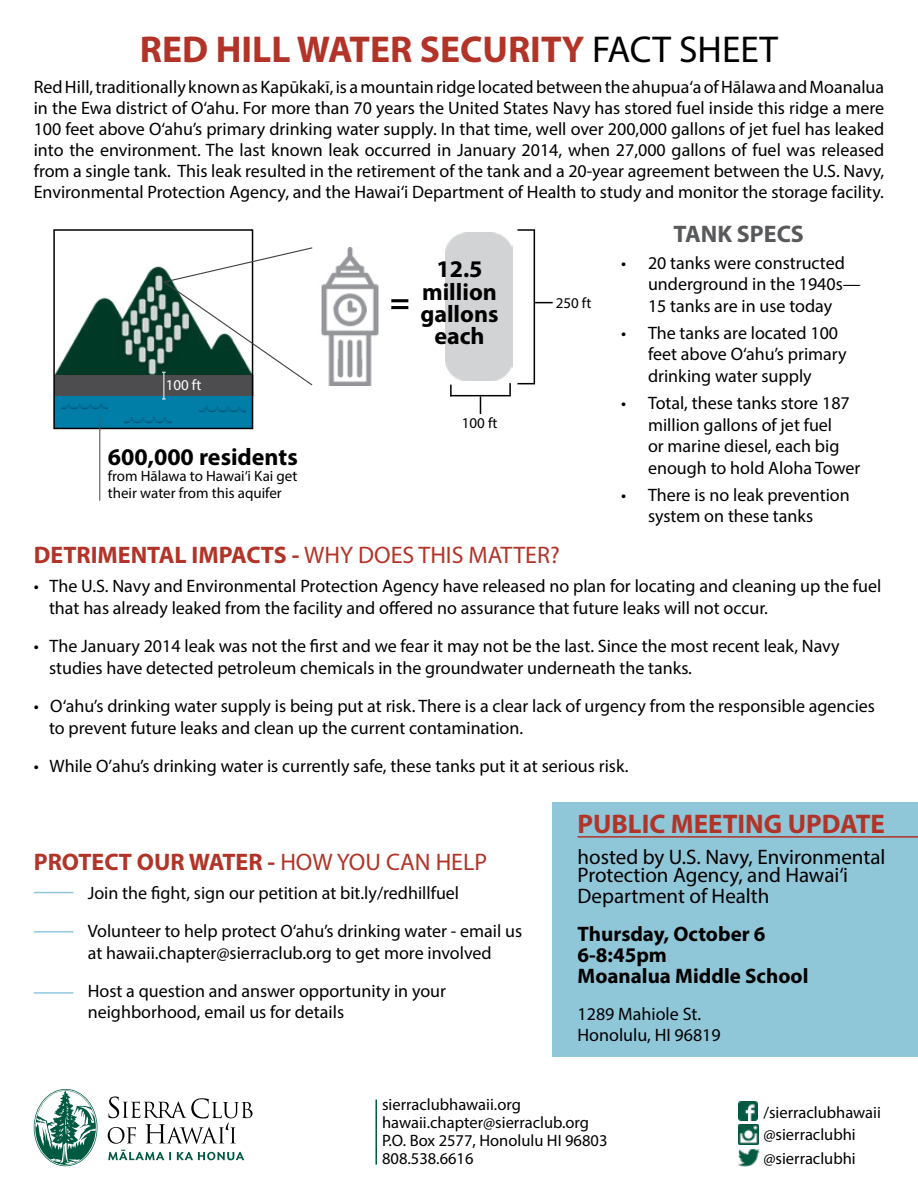
<style>
.page{position:relative;width:918px;height:1188px;background:#fff}
.page>*{position:absolute;margin:0;border:0;box-sizing:border-box;transform-origin:0 0}
.t1{font:700 37.5px "Myriad Pro";color:#b23428}
.t2{font:700 33px "Myriad Pro";color:#000}
.t3{font:700 27px "Myriad Pro";color:#b23428}
.t4{font:700 24px "Myriad Pro";color:#b23428}
.t5{font:700 24px/22.5px "Myriad Pro";color:#000;text-align:center}
.t6{font:700 24px "Myriad Pro";color:#58595b}
.t7{font:21px/18px "Myriad Pro";color:#000}
.t8{font:700 21px/21px "Myriad Pro";color:#000}
.t9{font:18px/21.6px "Myriad Pro";color:#000}
.t10{font:16.5px/18px "Myriad Pro";color:#000}
.t11{font:15px/16.5px "Myriad Pro";color:#000}
.t12{font:15px "Myriad Pro";color:#fff}
.s1{font-weight:400;color:#000}
.s2{font-weight:400}
</style>
<div class="page">
<div style="left:553px;top:802px;width:365px;height:255px;background:#8fc6d8"></div>
<svg style="left:108px;top:1097px;width:145px;height:47px"></svg>
<svg style="left:34px;top:1089px;width:63px;height:77px"></svg>
<svg style="left:177px;top:1152px;width:67px;height:8px"></svg>
<svg style="left:108px;top:1150px;width:63px;height:10px"></svg>
<img style="left:738px;top:1101px;width:20px;height:20px">
<img style="left:738px;top:1125px;width:20px;height:19px">
<img style="left:738px;top:1150px;width:21px;height:17px">
<hr style="left:375px;top:1100px;width:2px;height:65px;background:#005940">
<img style="left:321px;top:248px;width:58px;height:138px">
<img style="left:56px;top:266px;width:106px;height:109px">
<div style="left:54px;top:375px;width:199px;height:22px;background:#4d4d4f;border:2px solid #4d4d4f"></div>
<div style="left:54px;top:397px;width:199px;height:32px;background:#007ea8"></div>
<img style="left:62px;top:403px;width:46px;height:7px">
<img style="left:125px;top:418px;width:46px;height:6px">
<img style="left:199px;top:407px;width:47px;height:6px">
<div style="left:53px;top:229px;width:200px;height:200px;border:2px solid #000"></div>
<div style="left:446px;top:233px;width:66px;height:148px;background:#d1d3d4"></div>
<hr style="left:534px;top:230px;width:1px;height:154px;background:#000">
<svg style="left:517px;top:229px;width:18px;height:2px"></svg>
<svg style="left:517px;top:383px;width:17px;height:1px"></svg>
<hr style="left:450px;top:395px;width:61px;height:1px;background:#000">
<svg style="left:450px;top:385px;width:2px;height:10px"></svg>
<svg style="left:509px;top:383px;width:2px;height:12px"></svg>
<svg style="left:535px;top:302px;width:18px;height:1px"></svg>
<svg style="left:480px;top:396px;width:1px;height:18px"></svg>
<svg style="left:162px;top:246px;width:151px;height:154px"></svg>
<hr style="left:99px;top:418px;width:1px;height:83px;background:#58595b">
<hr style="left:578px;top:836px;width:340px;height:2px;background:#b23428">
<hr style="left:34px;top:892px;width:39px;height:1px;background:#007ea8">
<hr style="left:34px;top:931px;width:39px;height:2px;background:#007eb4">
<hr style="left:34px;top:992px;width:39px;height:2px;background:#007eb4">
<h1 class="t1" style="left:140px;top:25px;width:640px">RED HILL WATER SECURITY <span class="s1">FACT SHEET</span></h1>
<p class="t9" style="left:34px;top:76px;width:852px;line-height:21px;text-align:justify">Red Hill, traditionally known as Kapūkakī, is a mountain ridge located between the ahupua‘a of Hālawa and Moanalua in the Ewa district of O‘ahu. For more than 70 years the United States Navy has stored fuel inside this ridge a mere 100 feet above O‘ahu’s primary drinking water supply. In that time, well over 200,000 gallons of jet fuel has leaked into the environment. The last known leak occurred in January 2014, when 27,000 gallons of fuel was released from a single tank. This leak resulted in the retirement of the tank and a 20-year agreement between the U.S. Navy, Environmental Protection Agency, and the Hawai‘i Department of Health to study and monitor the storage facility.</p>
<p class="t12" style="left:166px;top:376px;width:37px">100 ft</p>
<h3 class="t5" style="left:108px;top:445px;width:191px">600,000 residents</h3>
<p class="t11" style="left:108px;top:468px;width:191px">from Hālawa to Hawai‘i Kai get their water from this aquifer</p>
<h2 class="t2" style="left:390px;top:280px;width:21px">=</h2>
<h3 class="t5" style="left:420px;top:257px;width:80px">12.5 million gallons each</h3>
<p class="t11" style="left:462px;top:415px;width:37px">100 ft</p>
<p class="t11" style="left:556px;top:295px;width:37px">250 ft</p>
<h3 class="t6" style="left:674px;top:219px;width:132px">TANK SPECS</h3>
<p class="t9" style="left:648px;top:251px;width:214px;text-indent:-27px">• 20 tanks were constructed underground in the 1940s—<br>15 tanks are in use today</p>
<p class="t9" style="left:648px;top:322px;width:200px;text-indent:-27px">• The tanks are located 100 feet above O‘ahu’s primary drinking water supply</p>
<p class="t9" style="left:648px;top:392px;width:214px;text-indent:-27px">• Total, these tanks store 187 million gallons of jet fuel<br>or marine diesel, each big enough to hold Aloha Tower</p>
<p class="t9" style="left:621px;top:484px;width:230px;text-align:center">• There is no leak prevention system on these tanks</p>
<h3 class="t4" style="left:34px;top:540px;width:528px">DETRIMENTAL IMPACTS - <span class="s2">WHY DOES THIS MATTER?</span></h3>
<p class="t9" style="left:49px;top:575px;width:834px;text-indent:-15px">• The U.S. Navy and Environmental Protection Agency have released no plan for locating and cleaning up the fuel that has already leaked from the facility and offered no assurance that future leaks will not occur.</p>
<p class="t9" style="left:49px;top:635px;width:792px;text-indent:-15px">• The January 2014 leak was not the first and we fear it may not be the last. Since the most recent leak, Navy studies have detected petroleum chemicals in the groundwater underneath the tanks.</p>
<p class="t9" style="left:49px;top:695px;width:828px;text-indent:-15px">• O‘ahu’s drinking water supply is being put at risk. There is a clear lack of urgency from the responsible agencies to prevent future leaks and clean up the current contamination.</p>
<p class="t9" style="left:34px;top:754px;width:596px">• While O’ahu’s drinking water is currently safe, these tanks put it at serious risk.</p>
<h3 class="t4" style="left:34px;top:846px;width:455px">PROTECT OUR WATER - <span class="s2">HOW YOU CAN HELP</span></h3>
<p class="t9" style="left:88px;top:873px;width:436px;line-height:38.1px">Join the fight, sign our petition at bit.ly/redhillfuel<br>Volunteer to help protect O‘ahu’s drinking water - email us</p>
<p class="t9" style="left:88px;top:933px;width:406px;line-height:38.1px">at hawaii.chapter@sierraclub.org to get more involved<br>Host a question and answer opportunity in your</p>
<p class="t9" style="left:88px;top:1001px;width:258px">neighborhood, email us for details</p>
<h3 class="t3" style="left:578px;top:806px;width:309px">PUBLIC MEETING UPDATE</h3>
<p class="t7" style="left:578px;top:848px;width:310px">hosted by U.S. Navy, Environmental<br>Protection Agency, and Hawai‘i</p>
<p class="t7" style="left:578px;top:887px;width:194px">Department of Health</p>
<p class="t8" style="left:578px;top:922px;width:232px">Thursday, October 6<br>6-8:45pm<br>Moanalua Middle School</p>
<p class="t9" style="left:578px;top:1003px;width:145px;line-height:21px">1289 Mahiole St.<br>Honolulu, HI 96819</p>
<p class="t10" style="left:382px;top:1096px;width:227px">sierraclubhawaii.org hawaii.chapter@sierraclub.org<br>P.O. Box 2577, Honolulu HI 96803<br>808.538.6616</p>
<p class="t10" style="left:763px;top:1100px;width:119px;line-height:23.1px">/sierraclubhawaii @sierraclubhi @sierraclubhi</p>
</div>
